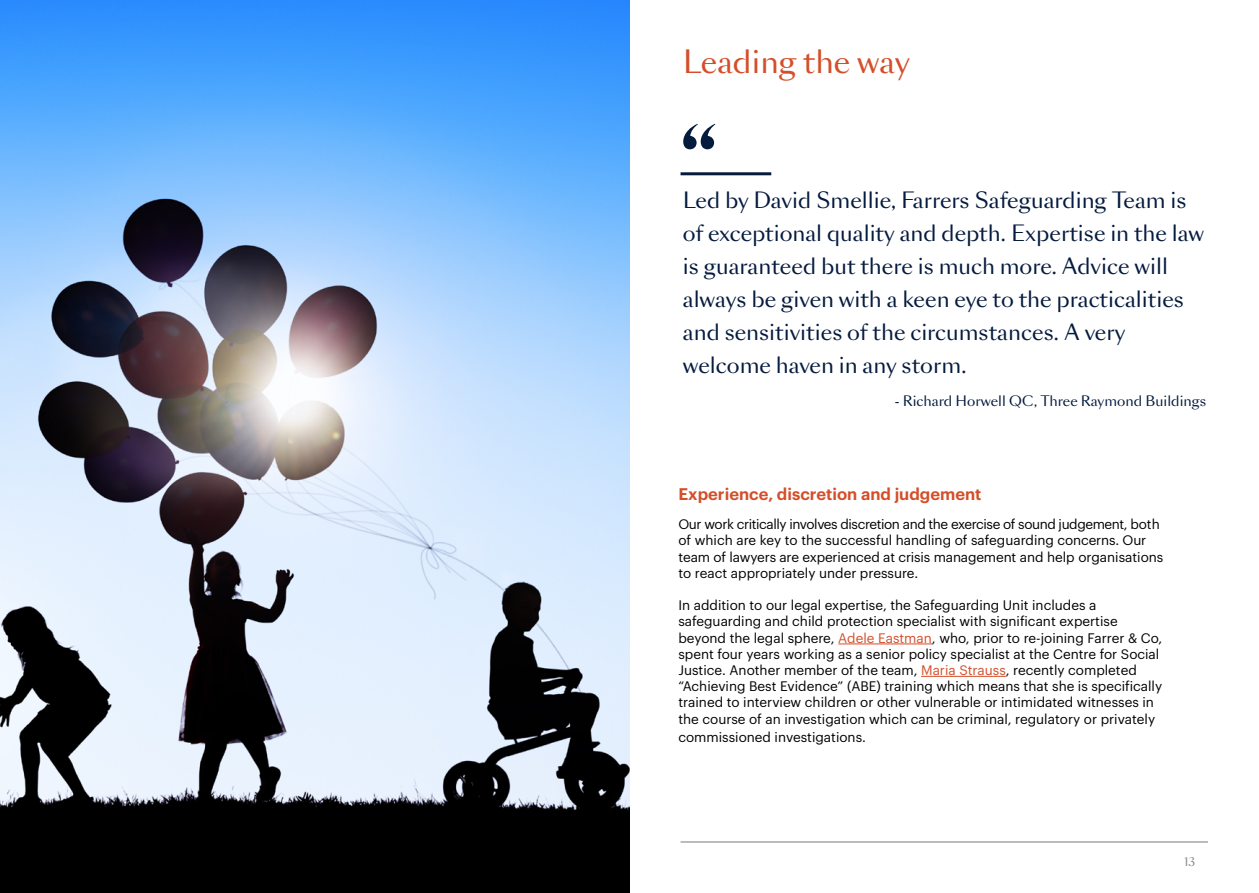
<style>
.page{position:relative;width:1259px;height:893px;background:#fff}
.page>*{position:absolute;margin:0;border:0;box-sizing:border-box;transform-origin:0 0}
.t1{font:102.9px "Sang Bleu Sans";color:#051b3e}
.t2{font:30px "Sang Bleu Sans";color:#d44e29}
.t3{font:21px/33px "Sang Bleu Sans";color:#051b3e}
.t4{font:600 16.5px "Graphik";color:#d44e29}
.t5{font:13.5px/16.2px "Graphik";color:#000}
.t6{font:13.5px "Sang Bleu Sans";color:#051b3e}
.t7{font:12px "Sang Bleu Sans";color:#88888d}
.s1{color:#d44e29}
</style>
<div class="page">
<hr style="left:680px;top:841px;width:528px;height:2px;background:#a6a6aa">
<hr style="left:838px;top:644px;width:94px;height:1px;background:#d44e29">
<hr style="left:921px;top:676px;width:85px;height:1px;background:#d44e29">
<img style="left:0;top:0;width:629px;height:893px">
<hr style="left:680px;top:172px;width:91px;height:3px;background:#051b3e">
<h2 class="t2" style="left:683px;top:42px;width:229px">Leading the way</h2>
<h1 class="t1" style="left:676px;top:102px;width:47px">“</h1>
<p class="t3" style="left:683px;top:184px;width:523px">Led by David Smellie, Farrers Safeguarding Team is of exceptional quality and depth. Expertise in the law is guaranteed but there is much more. Advice will always be given with a keen eye to the practicalities and sensitivities of the circumstances. A very welcome haven in any storm.</p>
<p class="t6" style="left:894px;top:392px;width:313px">- Richard Horwell QC, Three Raymond Buildings</p>
<p class="t4" style="left:678px;top:482px;width:304px">Experience, discretion and judgement</p>
<p class="t5" style="left:678px;top:515px;width:486px">Our work critically involves discretion and the exercise of sound judgement, both of which are key to the successful handling of safeguarding concerns. Our team of lawyers are experienced at crisis management and help organisations to react appropriately under pressure.</p>
<p class="t5" style="left:678px;top:596px;width:485px">In addition to our legal expertise, the Safeguarding Unit includes a safeguarding and child protection specialist with significant expertise beyond the legal sphere, <span class="s1">Adele Eastman</span>, who, prior to re-joining Farrer &amp; Co, spent four years working as a senior policy specialist at the Centre for Social Justice. Another member of the team, <span class="s1">Maria Strauss</span>, recently completed “Achieving Best Evidence” (ABE) training which means that she is specifically trained to interview children or other vulnerable or intimidated witnesses in the course of an investigation which can be criminal, regulatory or privately</p>
<p class="t5" style="left:678px;top:727px;width:189px">commissioned investigations.</p>
<p class="t7" style="left:1183px;top:854px;width:13px">13</p>
</div>
